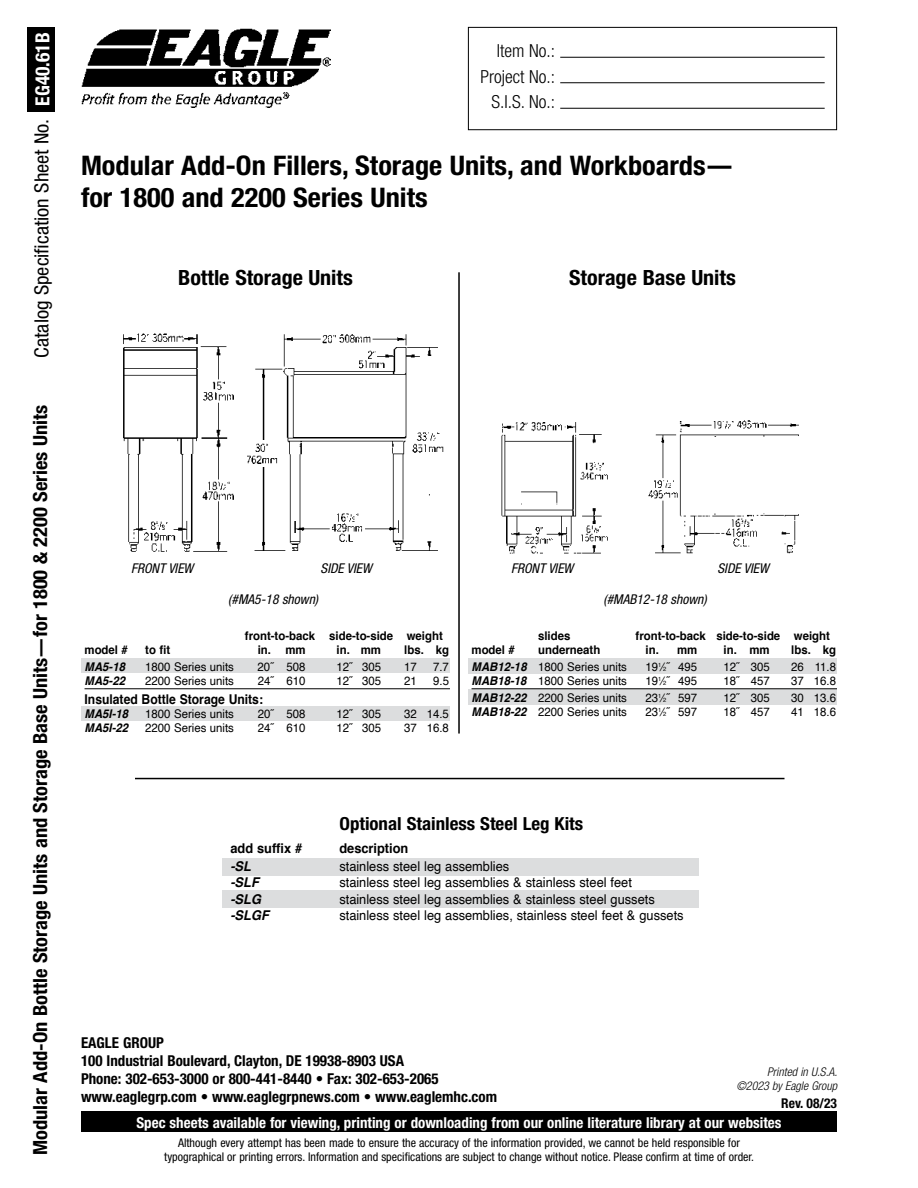
<style>
.page{position:relative;width:918px;height:1188px;background:#fff}
.page>*{position:absolute;margin:0;border:0;box-sizing:border-box;transform-origin:0 0}
.t1{font:700 condensed 27px/32.4px "Helvetica Neue LT Pro";color:#000;scale:1.05 1}
.t2{font:700 condensed 21px "Helvetica Neue LT Pro";color:#000;scale:1.05 1}
.t3{font:700 condensed 19.5px "Helvetica Neue LT Pro";color:#000;scale:1.05 1}
.t4{font:condensed 19.5px "Helvetica Neue LT Pro";color:#000;scale:1.05 1}
.t5{font:300 condensed 18px/25.5px "Helvetica Neue LT Pro";color:#000;text-align:right}
.t6{font:700 condensed 18px "Helvetica Neue LT Pro";color:#000;scale:1.05 1}
.t7{font:700 condensed 15px/18px "Helvetica Neue LT Pro";color:#000}
.t8{font:700 condensed 15px "Helvetica Neue LT Pro";color:#fff}
.t9{font:13.5px "Helvetica";color:#000;scale:.95 1}
.t10{font:italic condensed 13.5px "Helvetica Neue LT Pro";color:#000}
.t11{font:700 13.5px "Helvetica";color:#000;scale:.9 1}
.t12{font:700 13.5px "Helvetica";color:#000;scale:.95 1}
.t13{font:italic 700 13.5px "Helvetica";color:#000;scale:.95 1}
.t14{font:700 condensed 13.5px "Helvetica Neue LT Pro";color:#000}
.t15{font:12px "Helvetica";color:#000;scale:.95 1}
.t16{font:condensed 12px/13.5px "Helvetica Neue LT Pro";color:#000;text-align:center}
.t17{font:700 12px "Helvetica";color:#000;scale:.95 1}
.t18{font:italic 300 condensed 12px/14.4px "Helvetica Neue LT Pro";color:#000;text-align:right}
.t19{font:italic 700 12px "Helvetica";color:#000;scale:.95 1}
.s1{font-weight:700;color:#fff}
.s2{font-weight:700;font-style:italic}
.s3{font-size:6px}
</style>
<div class="page">
<div style="left:81px;top:1111px;width:756px;height:21px;background:#000"></div>
<img style="left:81px;top:28px;width:250px;height:79px">
<div style="left:27px;top:27px;width:28px;height:84px;background:#000"></div>
<div style="left:468px;top:27px;width:369px;height:103px;border:1px solid #000"></div>
<hr style="left:560px;top:57px;width:265px;height:1px;background:#000">
<hr style="left:560px;top:82px;width:265px;height:1px;background:#000">
<hr style="left:560px;top:108px;width:265px;height:1px;background:#000">
<div style="left:468px;top:659px;width:369px;height:15px;background:#dcddde"></div>
<div style="left:468px;top:689px;width:369px;height:16px;background:#dcddde"></div>
<hr style="left:472px;top:688px;width:365px;height:1px;background:#000">
<div style="left:81px;top:659px;width:369px;height:14px;background:#dcddde"></div>
<div style="left:81px;top:706px;width:369px;height:15px;background:#dcddde"></div>
<hr style="left:85px;top:688px;width:365px;height:1px;background:#000">
<img style="left:123px;top:333px;width:111px;height:219px">
<img style="left:247px;top:334px;width:197px;height:217px">
<img style="left:501px;top:422px;width:107px;height:132px">
<img style="left:648px;top:420px;width:151px;height:134px">
<div style="left:222px;top:858px;width:477px;height:17px;background:#dcddde"></div>
<div style="left:222px;top:891px;width:477px;height:17px;background:#dcddde"></div>
<hr style="left:135px;top:778px;width:649px;height:1px;background:#000">
<hr style="left:458px;top:272px;width:2px;height:462px;background:#000">
<h3 class="t4" style="left:30px;top:358px;width:311px;rotate:-90deg">Catalog Specification Sheet No. <span class="s1">EG40.61B</span></h3>
<h3 class="t5" style="left:480px;top:38px;width:76px">Item No.:<br>Project No.:<br>S.I.S. No.:</h3>
<h1 class="t1" style="left:81px;top:149px;width:623px">Modular Add-On Fillers, Storage Units, and Workboards— for 1800 and 2200 Series Units</h1>
<h2 class="t2" style="left:178px;top:265px;width:168px">Bottle Storage Units</h2>
<h2 class="t2" style="left:569px;top:265px;width:160px">Storage Base Units</h2>
<h3 class="t3" style="left:29px;top:1155px;width:716px;rotate:-90deg">Modular Add-On Bottle Storage Units and Storage Base Units—for 1800 &amp; 2200 Series Units</h3>
<p class="t10" style="left:131px;top:560px;width:64px">FRONT VIEW</p>
<p class="t10" style="left:321px;top:560px;width:53px">SIDE VIEW</p>
<p class="t10" style="left:511px;top:560px;width:64px">FRONT VIEW</p>
<p class="t10" style="left:718px;top:560px;width:53px">SIDE VIEW</p>
<p class="t10" style="left:228px;top:591px;width:91px">(#MA5-18 shown)</p>
<p class="t10" style="left:603px;top:591px;width:105px">(#MAB12-18 shown)</p>
<p class="t17" style="left:245px;top:626px;width:210px">front-to-back side-to-side weight</p>
<p class="t17" style="left:85px;top:640px;width:47px">model #</p>
<p class="t17" style="left:145px;top:640px;width:28px">to fit</p>
<p class="t17" style="left:258px;top:640px;width:52px">in. mm</p>
<p class="t17" style="left:337px;top:640px;width:48px">in. mm</p>
<p class="t17" style="left:404px;top:640px;width:49px">lbs. kg</p>
<p class="t19" style="left:85px;top:657px;width:44px">MA5-18</p>
<p class="t15" style="left:145px;top:657px;width:95px">1800 Series units</p>
<p class="t15" style="left:258px;top:657px;width:52px">20˝ 508</p>
<p class="t15" style="left:337px;top:657px;width:48px">12˝ 305</p>
<p class="t15" style="left:404px;top:657px;width:15px">17</p>
<p class="t15" style="left:433px;top:657px;width:18px">7.7</p>
<p class="t19" style="left:85px;top:671px;width:44px">MA5-22</p>
<p class="t15" style="left:145px;top:672px;width:95px">2200 Series units</p>
<p class="t15" style="left:258px;top:672px;width:52px">24˝ 610</p>
<p class="t15" style="left:337px;top:672px;width:48px">12˝ 305</p>
<p class="t15" style="left:404px;top:672px;width:15px">21</p>
<p class="t15" style="left:433px;top:672px;width:18px">9.5</p>
<p class="t11" style="left:85px;top:688px;width:200px">Insulated Bottle Storage Units:</p>
<p class="t19" style="left:85px;top:704px;width:48px">MA5I-18</p>
<p class="t15" style="left:145px;top:704px;width:95px">1800 Series units</p>
<p class="t15" style="left:258px;top:704px;width:52px">20˝ 508</p>
<p class="t15" style="left:337px;top:704px;width:48px">12˝ 305</p>
<p class="t15" style="left:404px;top:704px;width:49px">32 14.5</p>
<p class="t19" style="left:85px;top:718px;width:48px">MA5I-22</p>
<p class="t15" style="left:145px;top:719px;width:95px">2200 Series units</p>
<p class="t15" style="left:258px;top:719px;width:52px">24˝ 610</p>
<p class="t15" style="left:337px;top:719px;width:48px">12˝ 305</p>
<p class="t15" style="left:404px;top:719px;width:49px">37 16.8</p>
<p class="t17" style="left:538px;top:626px;width:36px">slides</p>
<p class="t17" style="left:636px;top:626px;width:206px">front-to-back side-to-side weight</p>
<p class="t17" style="left:472px;top:640px;width:47px">model #</p>
<p class="t17" style="left:538px;top:640px;width:67px">underneath</p>
<p class="t17" style="left:646px;top:640px;width:56px">in. mm</p>
<p class="t17" style="left:724px;top:640px;width:50px">in. mm</p>
<p class="t17" style="left:791px;top:640px;width:49px">lbs. kg</p>
<p class="t15" style="left:472px;top:657px;width:165px"><span class="s2">MAB12-18</span> 1800 Series units</p>
<p class="t15" style="left:646px;top:657px;width:56px">19<sup>1</sup>⁄<span class="s3">2</span>˝ 495</p>
<p class="t15" style="left:724px;top:657px;width:50px">12˝ 305</p>
<p class="t15" style="left:791px;top:657px;width:49px">26 11.8</p>
<p class="t15" style="left:472px;top:672px;width:165px"><span class="s2">MAB18-18</span> 1800 Series units</p>
<p class="t15" style="left:646px;top:672px;width:56px">19<sup>1</sup>⁄<span class="s3">2</span>˝ 495</p>
<p class="t15" style="left:724px;top:672px;width:50px">18˝ 457</p>
<p class="t15" style="left:791px;top:672px;width:49px">37 16.8</p>
<p class="t15" style="left:472px;top:688px;width:165px"><span class="s2">MAB12-22</span> 2200 Series units</p>
<p class="t15" style="left:646px;top:688px;width:56px">23<sup>1</sup>⁄<span class="s3">2</span>˝ 597</p>
<p class="t15" style="left:724px;top:688px;width:50px">12˝ 305</p>
<p class="t15" style="left:791px;top:688px;width:49px">30 13.6</p>
<p class="t15" style="left:472px;top:703px;width:165px"><span class="s2">MAB18-22</span> 2200 Series units</p>
<p class="t15" style="left:646px;top:703px;width:56px">23<sup>1</sup>⁄<span class="s3">2</span>˝ 597</p>
<p class="t15" style="left:724px;top:703px;width:50px">18˝ 457</p>
<p class="t15" style="left:791px;top:703px;width:49px">41 18.6</p>
<h3 class="t6" style="left:339px;top:813px;width:234px">Optional Stainless Steel Leg Kits</h3>
<p class="t12" style="left:230px;top:837px;width:77px">add suffix #</p>
<p class="t12" style="left:339px;top:837px;width:74px">description</p>
<p class="t13" style="left:230px;top:855px;width:23px">-SL</p>
<p class="t9" style="left:339px;top:856px;width:180px">stainless steel leg assemblies</p>
<p class="t13" style="left:230px;top:872px;width:31px">-SLF</p>
<p class="t9" style="left:339px;top:872px;width:310px">stainless steel leg assemblies &amp; stainless steel feet</p>
<p class="t13" style="left:230px;top:888px;width:34px">-SLG</p>
<p class="t9" style="left:339px;top:888px;width:334px">stainless steel leg assemblies &amp; stainless steel gussets</p>
<p class="t13" style="left:230px;top:904px;width:42px">-SLGF</p>
<p class="t9" style="left:339px;top:905px;width:364px">stainless steel leg assemblies, stainless steel feet &amp; gussets</p>
<p class="t7" style="left:81px;top:1033px;width:418px">EAGLE GROUP<br>100 Industrial Boulevard, Clayton, DE 19938-8903 USA<br>Phone: 302-653-3000 or 800-441-8440 • Fax: 302-653-2065 www.eaglegrp.com • www.eaglegrpnews.com • www.eaglemhc.com</p>
<p class="t8" style="left:137px;top:1114px;width:647px">Spec sheets available for viewing, printing or downloading from our online literature library at our websites</p>
<p class="t16" style="left:164px;top:1136px;width:591px">Although every attempt has been made to ensure the accuracy of the information provided, we cannot be held responsible for typographical or printing errors. Information and specifications are subject to change without notice. Please confirm at time of order.</p>
<p class="t18" style="left:736px;top:1064px;width:103px">Printed in U.S.A. ©2023 by Eagle Group</p>
<p class="t14" style="left:781px;top:1095px;width:57px">Rev. 08/23</p>
</div>
